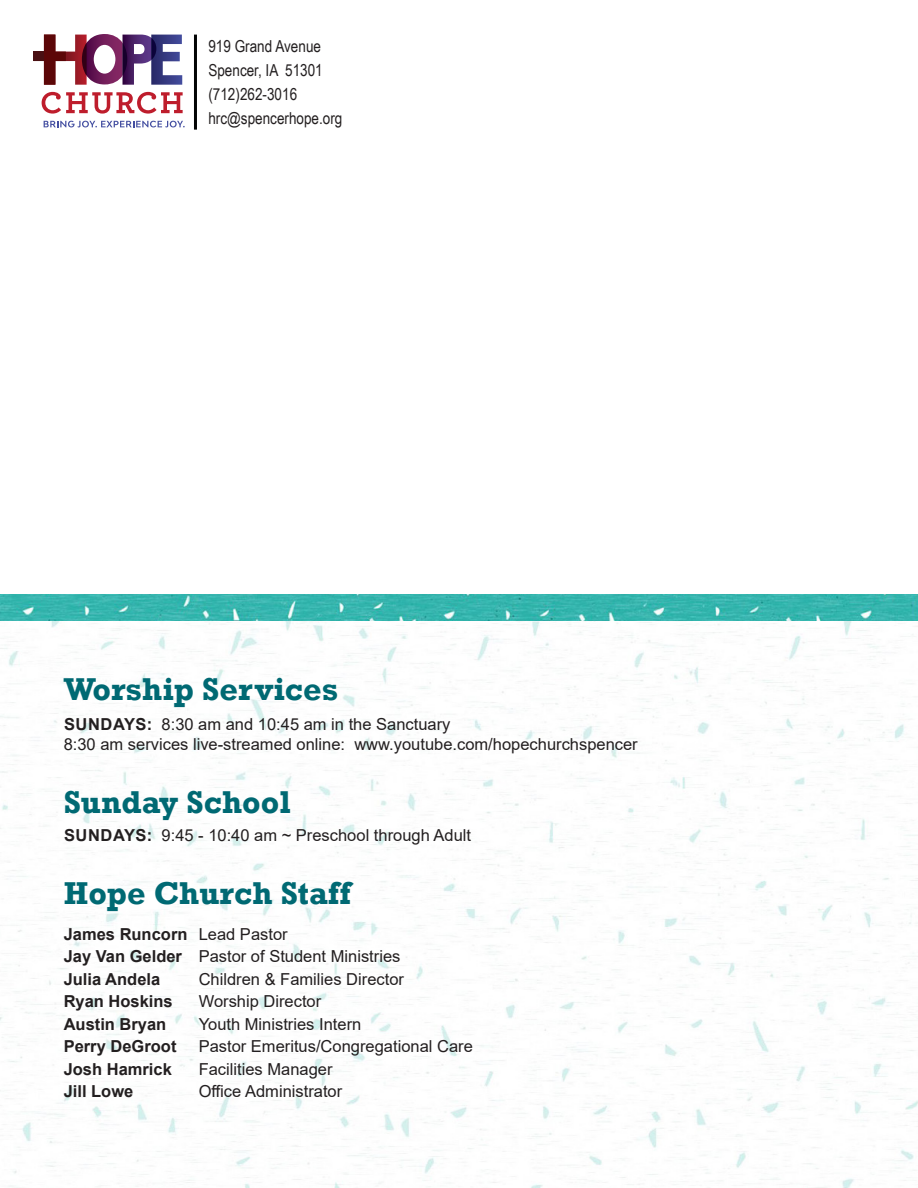
<style>
.page{position:relative;width:918px;height:1188px;background:#fff}
.page>*{position:absolute;margin:0;border:0;box-sizing:border-box;transform-origin:0 0}
.t1{font:700 32.4px "Rockwell";color:#006973}
.t2{font:16.5px "Arial";color:#231f20}
.t3{font:700 16.5px "Arial";color:#231f20}
.t4{font:16.5px "Arial Narrow";color:#231f20}
.s1{font-weight:700}
.s2{font-weight:400}
</style>
<div class="page">
<img style="left:0;top:621px;width:918px;height:567px">
<svg style="left:42px;top:92px;width:141px;height:22px"></svg>
<svg style="left:44px;top:121px;width:141px;height:6px"></svg>
<svg style="left:33px;top:34px;width:149px;height:51px"></svg>
<hr style="left:194px;top:35px;width:3px;height:95px;background:#030404">
<img style="left:0;top:594px;width:918px;height:27px">
<p class="t4" style="left:208px;top:34px;width:114px">919 Grand Avenue</p>
<p class="t4" style="left:208px;top:58px;width:116px">Spencer, IA 51301</p>
<p class="t4" style="left:208px;top:82px;width:90px">(712)262-3016</p>
<p class="t4" style="left:208px;top:106px;width:136px">hrc@spencerhope.org</p>
<p class="t1" style="left:64px;top:670px;width:276px">Worship Services</p>
<p class="t2" style="left:64px;top:713px;width:388px"><span class="s1">SUNDAYS:</span> 8:30 am and 10:45 am in the Sanctuary</p>
<p class="t2" style="left:64px;top:732px;width:576px">8:30 am services live-streamed online: www.youtube.com/hopechurchspencer</p>
<p class="t1" style="left:64px;top:782px;width:229px">Sunday School</p>
<p class="t2" style="left:64px;top:824px;width:409px"><span class="s1">SUNDAYS:</span> 9:45 - 10:40 am ~ Preschool through Adult</p>
<p class="t1" style="left:64px;top:874px;width:289px">Hope Church Staff</p>
<p class="t3" style="left:64px;top:922px;width:225px">James Runcorn <span class="s2">Lead Pastor</span></p>
<p class="t2" style="left:64px;top:945px;width:338px"><span class="s1">Jay Van Gelder</span> Pastor of Student Ministries</p>
<p class="t3" style="left:64px;top:967px;width:98px">Julia Andela</p>
<p class="t2" style="left:199px;top:967px;width:207px">Children &amp; Families Director</p>
<p class="t3" style="left:64px;top:990px;width:111px">Ryan Hoskins</p>
<p class="t2" style="left:199px;top:990px;width:124px">Worship Director</p>
<p class="t3" style="left:64px;top:1012px;width:104px">Austin Bryan</p>
<p class="t2" style="left:199px;top:1012px;width:164px">Youth Ministries Intern</p>
<p class="t3" style="left:64px;top:1035px;width:114px">Perry DeGroot</p>
<p class="t2" style="left:199px;top:1035px;width:276px">Pastor Emeritus/Congregational Care</p>
<p class="t3" style="left:64px;top:1057px;width:110px">Josh Hamrick</p>
<p class="t2" style="left:199px;top:1057px;width:135px">Facilities Manager</p>
<p class="t3" style="left:64px;top:1080px;width:71px">Jill Lowe</p>
<p class="t2" style="left:199px;top:1080px;width:145px">Office Administrator</p>
</div>
